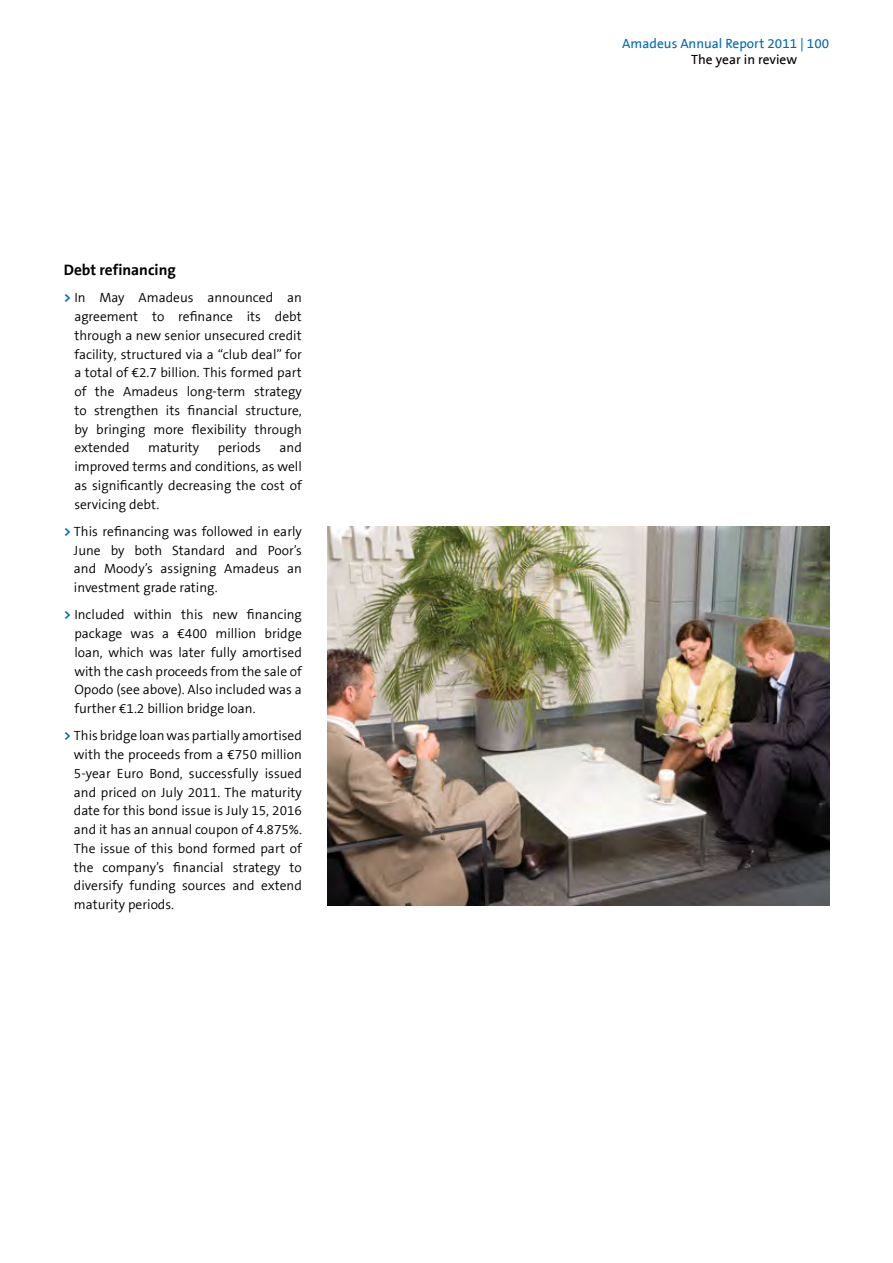
<style>
.page{position:relative;width:893px;height:1263px;background:#fff}
.page>*{position:absolute;margin:0;border:0;box-sizing:border-box;transform-origin:0 0}
.t1{font:700 15.3px "The Sans B7";color:#000}
.t2{font:300 13.5px/18.8px "The Sans B4";color:#000;text-align:justify}
.t3{font:13.5px "The Sans B5 Plain";color:#006bb6}
.t4{font:13.5px "The Sans B5 Plain";color:#000}
.s1{font-family:"The Sans B7";font-weight:700;color:#006bb6}
</style>
<div class="page">
<img style="left:327px;top:526px;width:502px;height:380px">
<p class="t1" style="left:64px;top:262px;width:114px">Debt refinancing</p>
<p class="t2" style="left:74px;top:289px;width:229px;text-indent:-11px"><span class="s1">&gt;</span> In May Amadeus announced an agreement to refinance its debt through a new senior unsecured credit facility, structured via a “club deal” for a total of €2.7 billion. This formed part of the Amadeus long-term strategy to strengthen its financial structure, by bringing more flexibility through extended</p>
<p class="t2" style="left:74px;top:439px;width:229px;text-indent:205px">and improved terms and conditions, as well as significantly decreasing the cost of servicing debt.</p>
<p class="t2" style="left:74px;top:522px;width:229px;text-indent:-10px"><span class="s1">&gt;</span> This refinancing was followed in early June by both Standard and Poor’s and Moody’s assigning Amadeus an investment grade rating.</p>
<p class="t2" style="left:74px;top:606px;width:229px;text-indent:-11px"><span class="s1">&gt;</span> Included within this new financing package was a €400 million bridge loan, which was later fully amortised with the cash proceeds from the sale of Opodo (see above). Also included was a further €1.2 billion bridge loan.</p>
<p class="t2" style="left:74px;top:727px;width:229px;text-indent:-10px"><span class="s1">&gt;</span> This bridge loan was partially amortised with the proceeds from a €750 million 5-year Euro Bond, successfully issued and priced on July 2011. The maturity date for this bond issue is July 15, 2016 and it has an annual coupon of 4.875%.<br>The issue of this bond formed part of the company’s financial strategy to diversify funding sources and extend maturity periods.</p>
<p class="t2" style="left:148px;top:439px;width:53px">maturity</p>
<p class="t2" style="left:218px;top:439px;width:45px">periods</p>
<p class="t3" style="left:622px;top:37px;width:208px">Amadeus Annual Report 2011 | 100</p>
<p class="t4" style="left:691px;top:53px;width:107px">The year in review</p>
</div>
